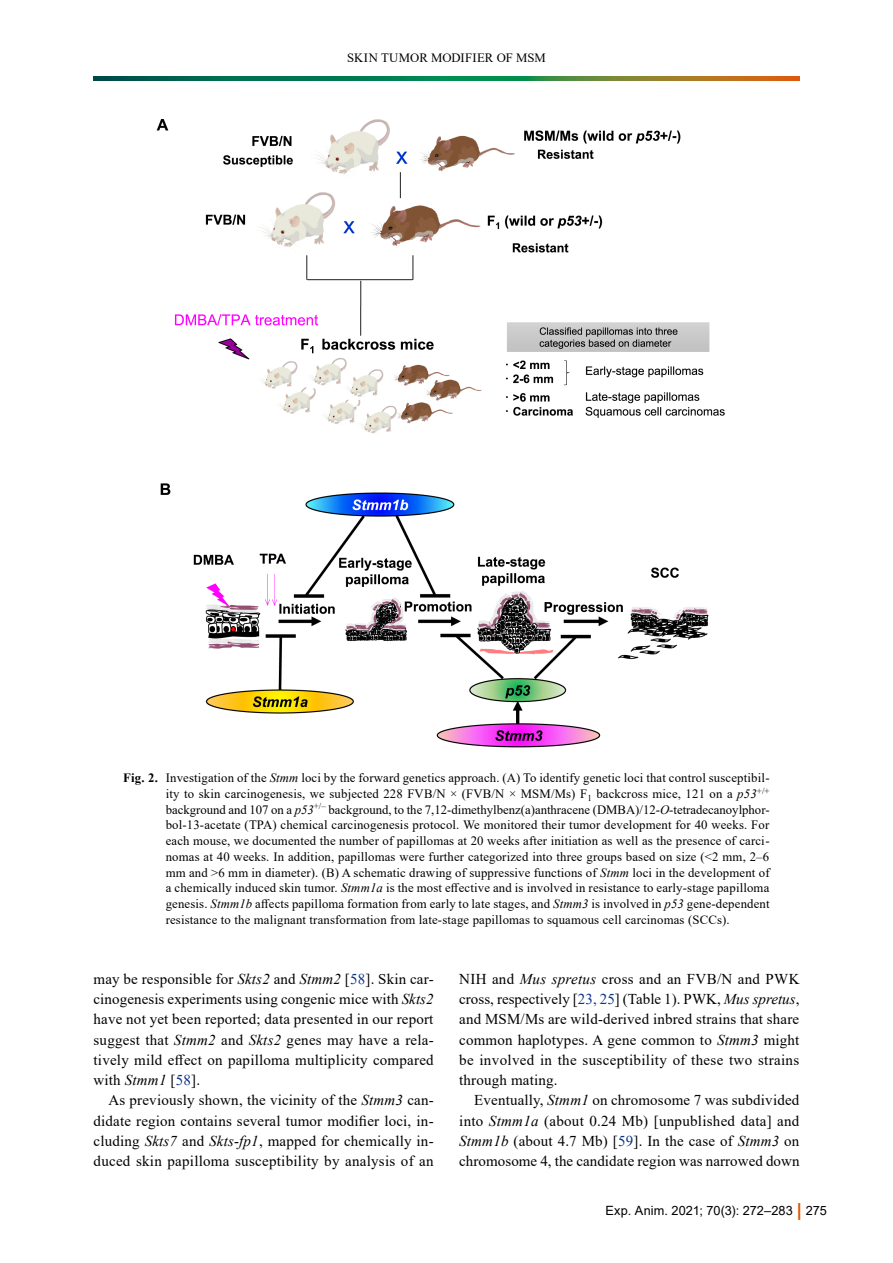
<style>
.page{position:relative;width:893px;height:1263px;background:#fff}
.page>*{position:absolute;margin:0;border:0;box-sizing:border-box;transform-origin:0 0}
.t1{font:15px/20.2px "Times New Roman";letter-spacing:.015em;color:#000;text-align:justify}
.t2{font:12.75px/15.8px "Times New Roman";letter-spacing:.01em;color:#000;text-align:justify}
.t3{font:12.75px "Arial";letter-spacing:.005em;color:#000}
.s1{font-weight:700}
.s2{font-style:italic}
.s3{color:#0c3388}
.s4{font-weight:700;font-size:18px;color:#e15400}
</style>
<div class="page">
<svg style="left:94px;top:77px;width:705px;height:4px;background:#377842"></svg>
<img style="left:156px;top:119px;width:569px;height:629px">
<p class="t2" style="left:347px;top:49px;width:200px">SKIN TUMOR MODIFIER OF MSM</p>
<p class="t2" style="left:166px;top:769px;width:605px;text-indent:-42px"><span class="s1">Fig. 2.</span> Investigation of the <span class="s2">Stmm</span> loci by the forward genetics approach. (A) To identify genetic loci that control susceptibil&shy;ity to skin carcinogenesis, we subjected 228 FVB/N × (FVB/N × MSM/Ms) F<sub>1</sub> backcross mice, 121 on a <span class="s2">p53</span><sup>+/+ </sup>background and 107 on a <span class="s2">p53</span><sup>+/–</sup> background, to the 7,12-dimethylbenz(a)anthracene (DMBA)/12-<span class="s2">O</span>-tetradecanoylphor&shy;bol-13-acetate (TPA) chemical carcinogenesis protocol. We monitored their tumor development for 40 weeks. For each mouse, we documented the number of papillomas at 20 weeks after initiation as well as the presence of carci&shy;nomas at 40 weeks. In addition, papillomas were further categorized into three groups based on size (&lt;2 mm, 2–6 mm and &gt;6 mm in diameter). (B) A schematic drawing of suppressive functions of <span class="s2">Stmm</span> loci in the development of a chemically induced skin tumor. <span class="s2">Stmm1a</span> is the most effective and is involved in resistance to early-stage papilloma genesis. <span class="s2">Stmm1b</span> affects papilloma formation from early to late stages, and <span class="s2">Stmm3</span> is involved in <span class="s2">p53</span> gene-dependent resistance to the malignant transformation from late-stage papillomas to squamous cell carcinomas (SCCs).</p>
<p class="t1" style="left:94px;top:968px;width:342px">may be responsible for <span class="s2">Skts2</span> and <span class="s2">Stmm2</span> [<span class="s3">58</span>]. Skin car&shy;cinogenesis experiments using congenic mice with <span class="s2">Skts2 </span>have not yet been reported; data presented in our report suggest that <span class="s2">Stmm2</span> and <span class="s2">Skts2</span> genes may have a rela&shy;tively mild effect on papilloma multiplicity compared with <span class="s2">Stmm1</span> [<span class="s3">58</span>].</p>
<p class="t1" style="left:94px;top:1090px;width:342px;text-indent:15px">As previously shown, the vicinity of the <span class="s2">Stmm3</span> can&shy;didate region contains several tumor modifier loci, in&shy;cluding <span class="s2">Skts7</span> and <span class="s2">Skts-fp1</span>, mapped for chemically in&shy;duced skin papilloma susceptibility by analysis of an</p>
<p class="t1" style="left:459px;top:968px;width:342px">NIH and <span class="s2">Mus spretus</span> cross and an FVB/N and PWK cross, respectively [<span class="s3">23, 25</span>] (Table 1). PWK, <span class="s2">Mus spretus</span>, and MSM/Ms are wild-derived inbred strains that share common haplotypes. A gene common to <span class="s2">Stmm3</span> might be involved in the susceptibility of these two strains through mating.</p>
<p class="t1" style="left:459px;top:1090px;width:342px;text-indent:15px">Eventually, <span class="s2">Stmm1</span> on chromosome 7 was subdivided into <span class="s2">Stmm1a</span> (about 0.24 Mb) [unpublished data] and <span class="s2">Stmm1b</span> (about 4.7 Mb) [<span class="s3">59</span>]. In the case of <span class="s2">Stmm3</span> on chromosome 4, the candidate region was narrowed down</p>
<p class="t3" style="left:605px;top:1202px;width:223px">Exp. Anim. 2021; 70(3): 272–283 <span class="s4">|</span> 275</p>
</div>
